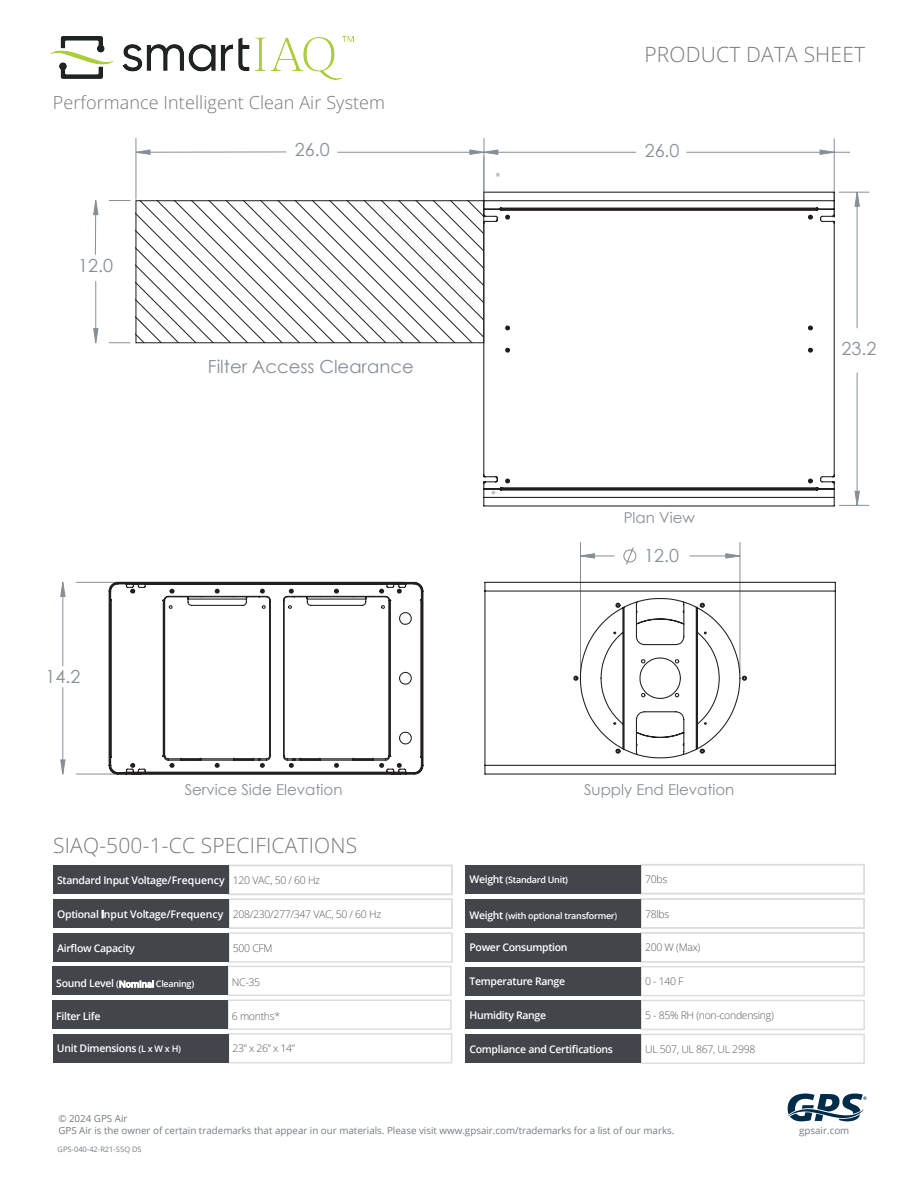
<style>
.page{position:relative;width:918px;height:1188px;background:#fff}
.page>*{position:absolute;margin:0;border:0;box-sizing:border-box;transform-origin:0 0}
.t1{font:300 21px "Open Sans";letter-spacing:.01em;color:#76787b}
.t2{font:18px "Century Gothic";color:#878f96}
.t3{font:300 18px "Open Sans";letter-spacing:.005em;color:#76787b}
.t4{font:15px "Century Gothic";color:#878f96}
.t5{font:600 10.5px "Open Sans";letter-spacing:-.03em;color:#fff}
.t6{font:300 10.5px "Open Sans";letter-spacing:-.03em;color:#57585a}
.t7{font:9.75px/12px "Open Sans";color:#747c80}
.t8{font:600 9px "Open Sans";letter-spacing:-.03em;color:#fff}
.t9{font:600 9px "Open Sans";letter-spacing:-.03em;color:#fff}
.t10{font:7.5px "Open Sans";color:#747c80}
.s1{font-weight:300;color:#57585a}
.s2{font-weight:600;color:#fff}
.s3{font-size:10.5px}
.s4{font-style:inherit}
.s5{font-weight:400}
.s6{font-size:9px}
</style>
<div class="page">
<svg style="left:788px;top:1094px;width:79px;height:27px"></svg>
<hr style="left:76px;top:774px;width:328px;height:1px;background:#878f96">
<hr style="left:839px;top:505px;width:30px;height:1px;background:#878f96">
<hr style="left:839px;top:192px;width:30px;height:1px;background:#878f96">
<hr style="left:834px;top:139px;width:1px;height:79px;background:#878f96">
<svg style="left:61px;top:150px;width:798px;height:624px"></svg>
<svg style="left:108px;top:581px;width:316px;height:194px"></svg>
<svg style="left:484px;top:581px;width:352px;height:194px"></svg>
<svg style="left:482px;top:191px;width:354px;height:316px"></svg>
<svg style="left:138px;top:202px;width:344px;height:139px"></svg>
<div style="left:136px;top:200px;width:348px;height:143px;border:1px solid #231f20"></div>
<hr style="left:484px;top:138px;width:1px;height:61px;background:#878f96">
<hr style="left:136px;top:138px;width:1px;height:61px;background:#878f96">
<hr style="left:338px;top:152px;width:135px;height:1px;background:#878f96">
<hr style="left:136px;top:152px;width:150px;height:1px;background:#878f96">
<svg style="left:469px;top:149px;width:16px;height:6px"></svg>
<svg style="left:135px;top:149px;width:16px;height:6px"></svg>
<hr style="left:95px;top:281px;width:1px;height:62px;background:#878f96">
<hr style="left:95px;top:201px;width:1px;height:53px;background:#878f96">
<svg style="left:109px;top:200px;width:21px;height:1px"></svg>
<svg style="left:93px;top:328px;width:6px;height:16px"></svg>
<svg style="left:93px;top:200px;width:6px;height:15px"></svg>
<svg style="left:109px;top:342px;width:21px;height:1px"></svg>
<div style="left:227px;top:1000px;width:225px;height:30px;border:2px solid #dcdddf"></div>
<div style="left:52px;top:1000px;width:176px;height:29px;background:#42464a"></div>
<div style="left:228px;top:932px;width:225px;height:31px;border:2px solid #dcdddf"></div>
<div style="left:53px;top:933px;width:175px;height:29px;background:#42464a"></div>
<div style="left:640px;top:966px;width:225px;height:30px;border:2px solid #dcdddf"></div>
<div style="left:465px;top:967px;width:176px;height:29px;background:#42464a"></div>
<div style="left:640px;top:1000px;width:225px;height:30px;border:2px solid #dcdddf"></div>
<div style="left:465px;top:1001px;width:176px;height:28px;background:#42464a"></div>
<div style="left:227px;top:966px;width:225px;height:30px;border:2px solid #dcdddf"></div>
<div style="left:52px;top:966px;width:176px;height:29px;background:#42464a"></div>
<div style="left:640px;top:1034px;width:225px;height:30px;border:2px solid #dcdddf"></div>
<div style="left:465px;top:1034px;width:176px;height:29px;background:#42464a"></div>
<div style="left:228px;top:865px;width:225px;height:30px;border:2px solid #dcdddf"></div>
<div style="left:53px;top:865px;width:175px;height:29px;background:#42464a"></div>
<div style="left:640px;top:898px;width:225px;height:31px;border:2px solid #dcdddf"></div>
<div style="left:465px;top:899px;width:176px;height:29px;background:#42464a"></div>
<div style="left:228px;top:899px;width:225px;height:30px;border:2px solid #dcdddf"></div>
<div style="left:53px;top:899px;width:175px;height:29px;background:#42464a"></div>
<div style="left:640px;top:932px;width:225px;height:31px;border:2px solid #dcdddf"></div>
<div style="left:465px;top:933px;width:176px;height:29px;background:#42464a"></div>
<div style="left:640px;top:864px;width:225px;height:30px;border:2px solid #dcdddf"></div>
<div style="left:465px;top:865px;width:176px;height:29px;background:#42464a"></div>
<div style="left:228px;top:1033px;width:224px;height:30px;border:2px solid #dcdddf"></div>
<div style="left:53px;top:1034px;width:175px;height:29px;background:#42464a"></div>
<img style="left:50px;top:36px;width:304px;height:44px">
<h2 class="t3" style="left:53px;top:90px;width:334px">Performance Intelligent Clean Air System</h2>
<h2 class="t2" style="left:78px;top:253px;width:36px">12.0</h2>
<h2 class="t2" style="left:295px;top:137px;width:36px">26.0</h2>
<h2 class="t2" style="left:208px;top:354px;width:207px">Filter Access Clearance</h2>
<h2 class="t2" style="left:45px;top:664px;width:36px">14.2</h2>
<h1 class="t1" style="left:644px;top:40px;width:222px">PRODUCT DATA SHEET</h1>
<h2 class="t2" style="left:645px;top:138px;width:36px">26.0</h2>
<h3 class="t4" style="left:624px;top:507px;width:73px">Plan View</h3>
<h2 class="t2" style="left:644px;top:543px;width:36px">12.0</h2>
<h2 class="t2" style="left:841px;top:336px;width:36px">23.2</h2>
<h3 class="t4" style="left:185px;top:780px;width:159px">Service Side Elevation</h3>
<h3 class="t4" style="left:584px;top:780px;width:152px">Supply End Elevation</h3>
<h1 class="t1" style="left:53px;top:831px;width:306px">SIAQ-500-1-CC SPECIFICATIONS</h1>
<p class="t5" style="left:57px;top:873px;width:264px">Standard Input Voltage/Frequency <span class="s1">120 VAC, 50 / 60 Hz</span></p>
<p class="t6" style="left:57px;top:907px;width:326px"><span class="s2">Optional I</span><span class="s2">nput Voltage/Frequency</span> 208/230/277/347 VAC, 50 / 60 Hz</p>
<p class="t9" style="left:469px;top:874px;width:100px"><span class="s3">Weight</span> (Standard Unit)</p>
<p class="t6" style="left:645px;top:872px;width:24px">70bs</p>
<p class="t8" style="left:469px;top:910px;width:149px"><span class="s3">Weight</span> <span class="s4">(</span>with optional transformer<span class="s5">)</span></p>
<p class="t6" style="left:645px;top:907px;width:26px">78lbs</p>
<p class="t5" style="left:57px;top:941px;width:79px">Airflow Capacity</p>
<p class="t6" style="left:233px;top:941px;width:41px">500 CFM</p>
<p class="t5" style="left:469px;top:940px;width:100px">Power Consumption</p>
<p class="t6" style="left:645px;top:940px;width:57px">200 W (Max)</p>
<p class="t5" style="left:56px;top:976px;width:140px">Sound Level <span class="s6">(</span><span class="s6">Nominal</span> <span class="s6">Cleaning)</span></p>
<p class="t6" style="left:232px;top:975px;width:30px">NC-35</p>
<p class="t5" style="left:469px;top:974px;width:97px">Temperature Range</p>
<p class="t6" style="left:645px;top:974px;width:40px">0 - 140 F</p>
<p class="t5" style="left:56px;top:1009px;width:46px">Filter Life</p>
<p class="t6" style="left:232px;top:1009px;width:50px">6 months*</p>
<p class="t5" style="left:469px;top:1008px;width:78px">Humidity Range</p>
<p class="t6" style="left:645px;top:1008px;width:130px">5 - 85% RH (non-condensing)</p>
<p class="t5" style="left:469px;top:1042px;width:145px">Compliance and Certifications</p>
<p class="t6" style="left:645px;top:1042px;width:112px">UL 507, UL 867, UL 2998</p>
<p class="t5" style="left:57px;top:1041px;width:126px">Unit Dimensions <span class="s6">(L x W x H)</span></p>
<p class="t6" style="left:233px;top:1041px;width:64px">23” x 26” x 14”</p>
<p class="t7" style="left:58px;top:1112px;width:618px">© 2024 GPS Air<br>GPS Air is the owner of certain trademarks that appear in our materials. Please visit www.gpsair.com/trademarks for a list of our marks.</p>
<p class="t10" style="left:58px;top:1145px;width:86px">GPS-040-42-R21-S5Q DS</p>
<p class="t7" style="left:799px;top:1125px;width:52px">gpsair.com</p>
</div>
